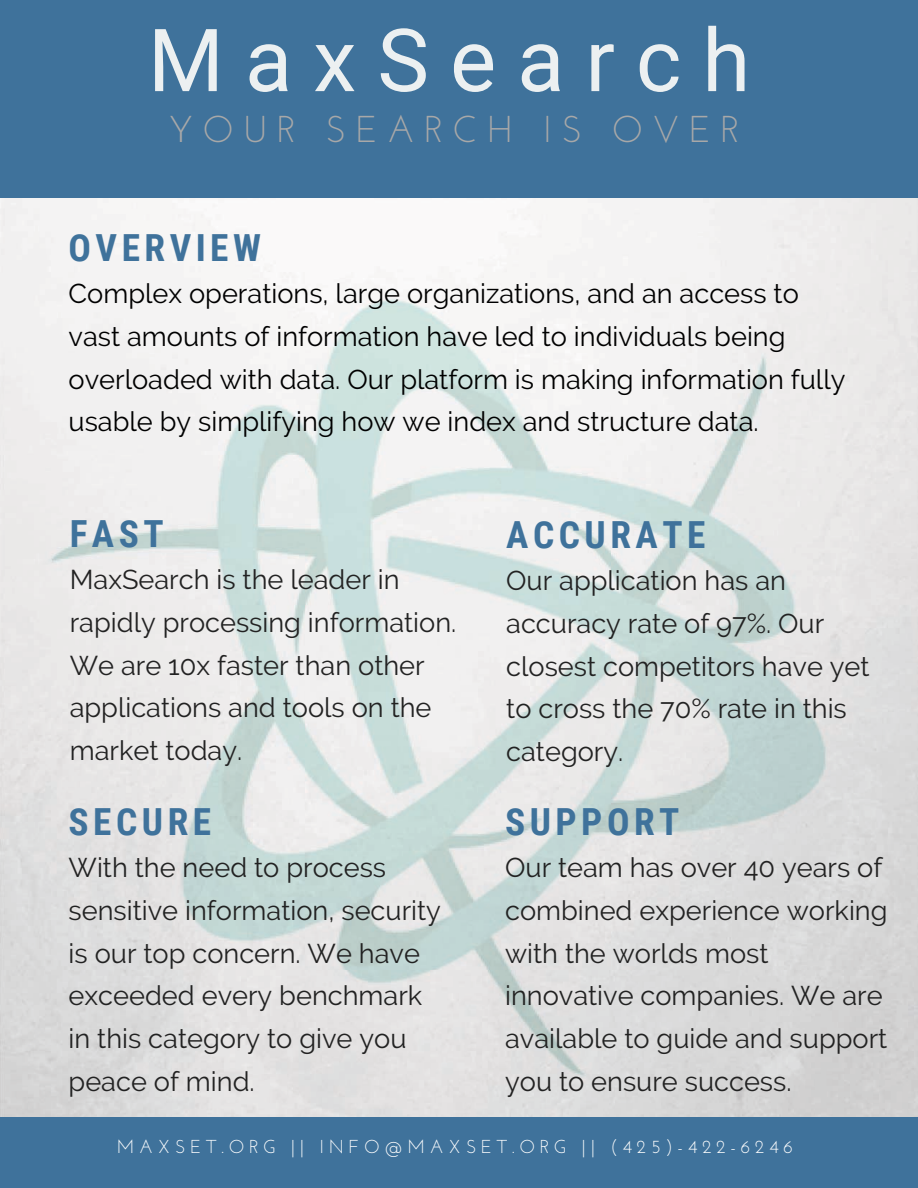
<style>
.page{position:relative;width:918px;height:1188px;background:#fff}
.page>*{position:absolute;margin:0;border:0;box-sizing:border-box;transform-origin:0 0}
.t1{font:87.15px "Roboto";letter-spacing:.24em;color:#ecf0f1}
.t2{font:700 37.35px "Roboto Condensed";letter-spacing:.12em;color:#3f729b}
.t3{font:37.35px "Josefin Sans";letter-spacing:.25em;color:#a8a8a8}
.t4{font:27.15px/42.8px "Raleway";color:#222}
.t5{font:27.15px/42.8px "Raleway";color:#000}
.t6{font:18.6px "Josefin Sans";letter-spacing:.25em;color:#fff}
</style>
<div class="page">
<div style="left:0;top:0;width:918px;height:198px;background:#3f729b"></div>
<img style="left:0;top:198px;width:918px;height:919px">
<div style="left:0;top:1117px;width:918px;height:71px;background:#3f729b"></div>
<h1 class="t1" style="left:148px;top:10px;width:604px">MaxSearch</h1>
<h2 class="t3" style="left:169px;top:114px;width:572px">YOUR SEARCH IS OVER</h2>
<h2 class="t2" style="left:69px;top:226px;width:194px">OVERVIEW</h2>
<p class="t5" style="left:69px;top:272px;width:778px">Complex operations, large organizations, and an access to vast amounts of information have led to individuals being overloaded with data. Our platform is making information fully usable by simplifying how we index and structure data.</p>
<h2 class="t2" style="left:70px;top:512px;width:95px">FAST</h2>
<p class="t4" style="left:70px;top:558px;width:388px">MaxSearch is the leader in rapidly processing information.<br>We are 10x faster than other applications and tools on the market today.</p>
<h2 class="t2" style="left:69px;top:800px;width:144px">SECURE</h2>
<p class="t4" style="left:69px;top:846px;width:374px">With the need to process sensitive information, security is our top concern. We have exceeded every benchmark in this category to give you peace of mind.</p>
<h2 class="t2" style="left:506px;top:513px;width:201px">ACCURATE</h2>
<p class="t4" style="left:506px;top:559px;width:365px">Our application has an accuracy rate of 97%. Our closest competitors have yet to cross the 70% rate in this category.</p>
<h2 class="t2" style="left:505px;top:800px;width:176px">SUPPORT</h2>
<p class="t4" style="left:505px;top:846px;width:384px">Our team has over 40 years of combined experience working with the worlds most innovative companies. We are available to guide and support you to ensure success.</p>
<p class="t6" style="left:117px;top:1139px;width:678px">MAXSET.ORG || INFO@MAXSET.ORG || (425)-422-6246</p>
</div>
